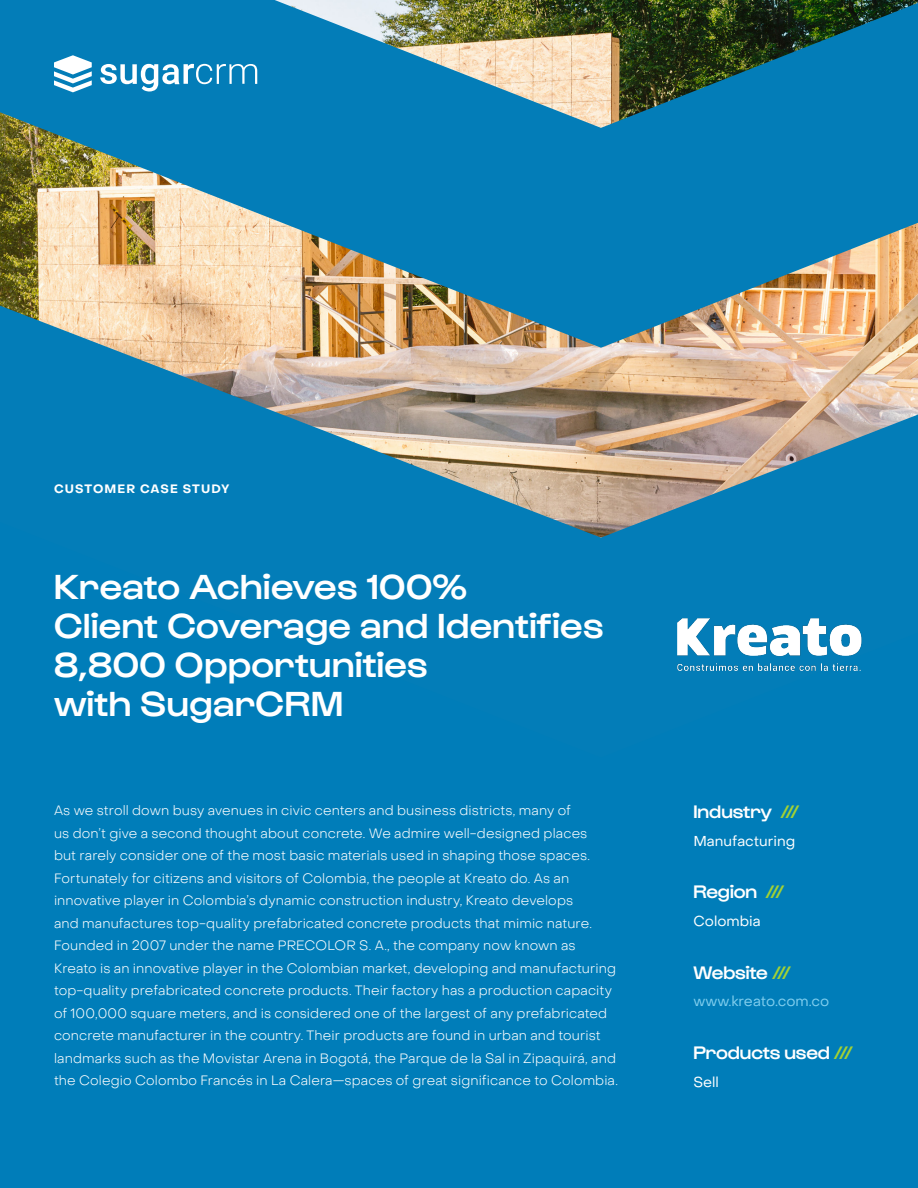
<style>
.page{position:relative;width:918px;height:1188px;background:#007db9}
.page>*{position:absolute;margin:0;border:0;box-sizing:border-box;transform-origin:0 0}
.t1{font:500 36px/39px "Gustavo";letter-spacing:.01em;color:#fff}
.Sidebar_-_Headline{font:500 18.75px "Gustavo";letter-spacing:-.01em;color:#fff}
.Sidebar_-_Body{font:14.25px "Object Sans";color:#fff}
.Sidebar_-_Body-2{font:14.25px "Object Sans";color:#80ceee}
.Body_-_Body{font:300 13.5px/22.5px "Object Sans";letter-spacing:.01em;color:#fff}
.Body_-_Prehead{font:700 12px "Object Sans";letter-spacing:.09em;color:#fff}
.Body_-_Prehead-2{font:700 12px "Object Sans";letter-spacing:.03em;color:#fff}
.s1{color:#a4d233}
</style>
<div class="page">
<img style="left:110px;top:348px;width:808px;height:190px">
<img style="left:0;top:0;width:918px;height:348px">
<svg style="left:54px;top:55px;width:38px;height:37px"></svg>
<svg style="left:100px;top:64px;width:157px;height:28px"></svg>
<img style="left:677px;top:618px;width:185px;height:53px">
<p class="Body_-_Prehead-2" style="left:54px;top:473px;width:87px">CASE STUDY</p>
<p class="Body_-_Prehead" style="left:54px;top:482px;width:177px">CUSTOMER CASE STUDY</p>
<p class="t1" style="left:54px;top:569px;width:415px">Kreato Achieves 100%</p>
<p class="t1" style="left:54px;top:608px;width:551px">Client Coverage and Identifies<br>8,800 Opportunities</p>
<p class="t1" style="left:54px;top:686px;width:291px">with SugarCRM</p>
<p class="Body_-_Body" style="left:54px;top:799px;width:565px">As we stroll down busy avenues in civic centers and business districts, many of<br>us don’t give a second thought about concrete. We admire well-designed places<br>but rarely consider one of the most basic materials used in shaping those spaces.<br>Fortunately for citizens and visitors of Colombia, the people at Kreato do. As an innovative player in Colombia’s dynamic construction industry, Kreato develops<br>and manufactures top-quality prefabricated concrete products that mimic nature.<br>Founded in 2007 under the name PRECOLOR S. A., the company now known as Kreato is an innovative player in the Colombian market, developing and manufacturing top-quality prefabricated concrete products. Their factory has a production capacity of 100,000 square meters, and is considered one of the largest of any prefabricated concrete manufacturer in the country. Their products are found in urban and tourist landmarks such as the Movistar Arena in Bogotá, the Parque de la Sal in Zipaquirá, and the Colegio Colombo Francés in La Calera—spaces of great significance to Colombia.</p>
<p class="Sidebar_-_Headline" style="left:693px;top:801px;width:108px">Industry <span class="s1">///</span></p>
<p class="Sidebar_-_Body" style="left:693px;top:832px;width:103px">Manufacturing</p>
<p class="Sidebar_-_Headline" style="left:693px;top:881px;width:93px">Region <span class="s1">///</span></p>
<p class="Sidebar_-_Body" style="left:693px;top:912px;width:69px">Colombia</p>
<p class="Sidebar_-_Headline" style="left:693px;top:961px;width:99px">Website <span class="s1">///</span></p>
<p class="Sidebar_-_Body-2" style="left:693px;top:993px;width:138px">www.kreato.com.co</p>
<p class="Sidebar_-_Headline" style="left:693px;top:1042px;width:161px">Products used <span class="s1">///</span></p>
<p class="Sidebar_-_Body" style="left:693px;top:1073px;width:27px">Sell</p>
</div>
